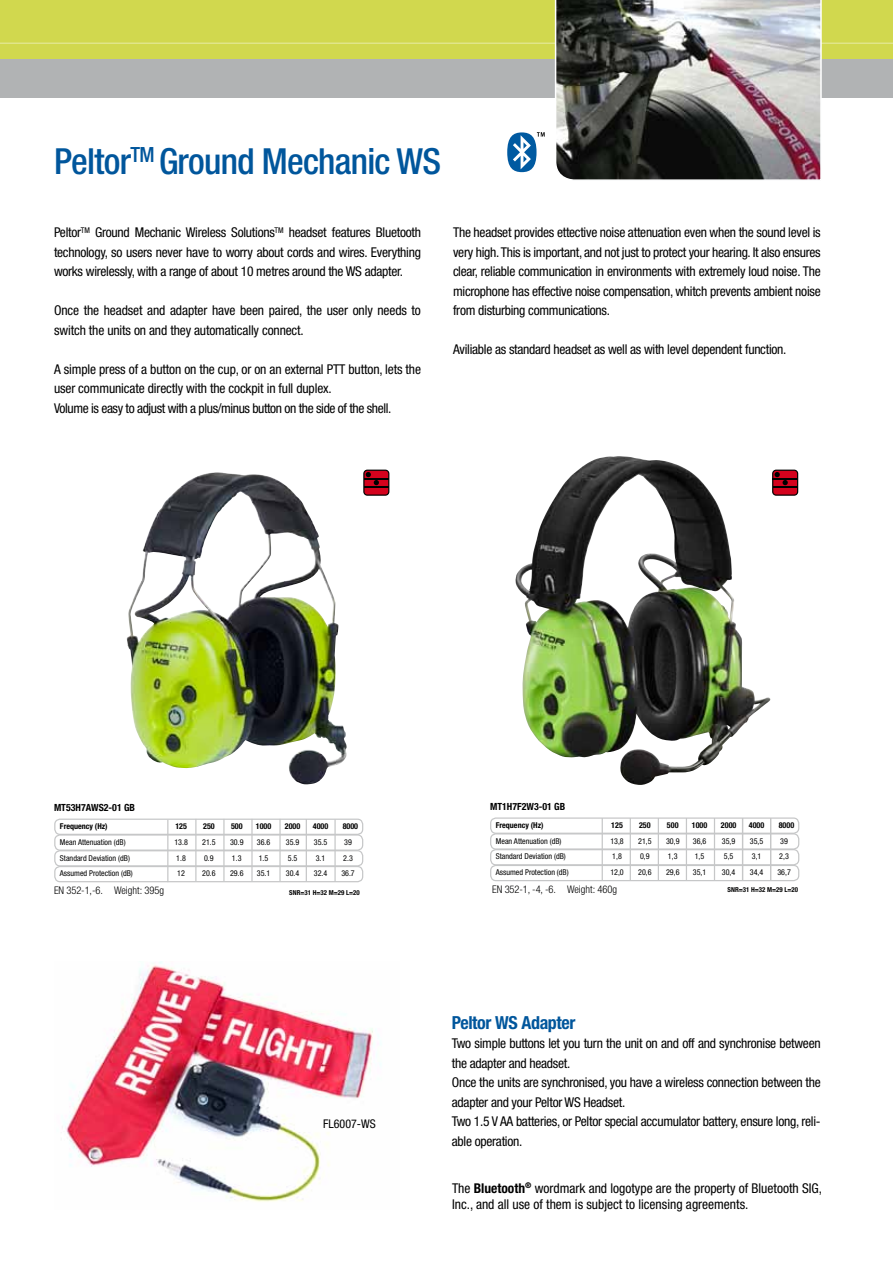
<style>
.page{position:relative;width:893px;height:1263px;background:#fff}
.page>*{position:absolute;margin:0;border:0;box-sizing:border-box;transform-origin:0 0}
.t1{font:500 condensed 36px "Helvetica Neue";letter-spacing:-.02em;color:#00569c}
.t2{font:700 condensed 18px "Helvetica Neue";letter-spacing:-.02em;color:#00569c}
.t3{font:condensed 13.5px/19.5px "Helvetica Neue";letter-spacing:-.02em;color:#000}
.t4{font:condensed 13.5px/16.2px "Helvetica Neue";color:#000}
.t5{font:condensed 12px "Helvetica Neue";color:#000}
.t6{font:300 condensed 10.5px "Helvetica Neue";color:#000}
.t7{font:700 condensed 9.9px "Helvetica Neue";color:#000}
.t8{font:condensed 8.1px "Helvetica Neue";color:#000}
.t9{font:700 condensed 8.1px "Helvetica Neue";color:#000}
.t10{font:700 condensed 6.75px "Helvetica Neue";color:#000}
.s1{font-weight:700}
</style>
<div class="page">
<img style="left:127px;top:474px;width:214px;height:310px">
<img style="left:62px;top:961px;width:319px;height:241px">
<svg style="left:507px;top:132px;width:38px;height:40px"></svg>
<div style="left:0;top:59px;width:893px;height:38px;background:#b1b3b4"></div>
<div style="left:0;top:0;width:893px;height:59px;background:#d1d84e"></div>
<hr style="left:0;top:43px;width:893px;height:1px;background:#fff">
<svg style="left:363px;top:470px;width:26px;height:26px"></svg>
<img style="left:554px;top:0;width:268px;height:180px">
<hr style="left:167px;top:820px;width:1px;height:62px;background:#c6c7c8">
<hr style="left:195px;top:819px;width:2px;height:62px;background:#c6c7c8">
<hr style="left:223px;top:819px;width:2px;height:62px;background:#c6c7c8">
<hr style="left:251px;top:819px;width:2px;height:62px;background:#c6c7c8">
<hr style="left:279px;top:819px;width:2px;height:62px;background:#c6c7c8">
<div style="left:54px;top:818px;width:309px;height:17px;border:1px solid #c6c7c8;border-radius:5px"></div>
<div style="left:54px;top:834px;width:309px;height:17px;border:1px solid #c6c7c8;border-radius:5px"></div>
<div style="left:54px;top:850px;width:309px;height:16px;border:1px solid #c6c7c8;border-radius:5px"></div>
<div style="left:54px;top:866px;width:309px;height:16px;border:1px solid #c6c7c8;border-radius:5px"></div>
<hr style="left:306px;top:819px;width:1px;height:62px;background:#c6c7c8">
<hr style="left:334px;top:819px;width:2px;height:63px;background:#c6c7c8">
<img style="left:515px;top:456px;width:197px;height:329px">
<hr style="left:602px;top:818px;width:1px;height:62px;background:#c6c7c8">
<div style="left:490px;top:817px;width:309px;height:17px;border:1px solid #c6c7c8;border-radius:5px"></div>
<div style="left:490px;top:833px;width:309px;height:17px;border:1px solid #c6c7c8;border-radius:5px"></div>
<div style="left:490px;top:849px;width:309px;height:16px;border:1px solid #c6c7c8;border-radius:5px"></div>
<div style="left:490px;top:865px;width:309px;height:16px;border:1px solid #c6c7c8;border-radius:5px"></div>
<hr style="left:630px;top:818px;width:1px;height:62px;background:#c6c7c8">
<hr style="left:658px;top:818px;width:1px;height:62px;background:#c6c7c8">
<hr style="left:686px;top:818px;width:1px;height:62px;background:#c6c7c8">
<hr style="left:714px;top:818px;width:1px;height:62px;background:#c6c7c8">
<hr style="left:742px;top:818px;width:1px;height:62px;background:#c6c7c8">
<hr style="left:770px;top:818px;width:1px;height:62px;background:#c6c7c8">
<svg style="left:772px;top:470px;width:26px;height:26px"></svg>
<h1 class="t1" style="left:54px;top:139px;width:389px">Peltor<sup>TM</sup> Ground Mechanic WS</h1>
<p class="t3" style="left:54px;top:223px;width:368px;text-align:justify">Peltor<sup>TM</sup> Ground Mechanic Wireless Solutions<sup>TM</sup> headset features Bluetooth technology, so users never have to worry about cords and wires. Everything works wirelessly, with a range of about 10 metres around the WS adapter.</p>
<p class="t3" style="left:54px;top:301px;width:368px">Once the headset and adapter have been paired, the user only needs to switch the units on and they automatically connect.</p>
<p class="t3" style="left:54px;top:359px;width:369px">A simple press of a button on the cup, or on an external PTT button, lets the user communicate directly with the cockpit in full duplex.<br>Volume is easy to adjust with a plus/minus button on the side of the shell.</p>
<p class="t3" style="left:453px;top:223px;width:369px;text-align:justify">The headset provides ettective noise attenuation even when the sound level is very high. This is important, and not just to protect your hearing. It also ensures clear, reliable communication in environments with extremely loud noise. The microphone has effective noise compensation, whitch prevents ambient noise from disturbing communications.</p>
<p class="t3" style="left:453px;top:340px;width:335px">Aviliable as standard headset as well as with level dependent function.</p>
<p class="t7" style="left:490px;top:800px;width:77px">MT1H7F2W3-01 GB</p>
<p class="t9" style="left:496px;top:820px;width:49px">Frequency (Hz)</p>
<p class="t9" style="left:611px;top:820px;width:13px">125</p>
<p class="t9" style="left:639px;top:820px;width:13px">250</p>
<p class="t9" style="left:667px;top:820px;width:13px">500</p>
<p class="t9" style="left:692px;top:820px;width:17px">1000</p>
<p class="t9" style="left:721px;top:820px;width:17px">2000</p>
<p class="t9" style="left:749px;top:820px;width:17px">4000</p>
<p class="t9" style="left:779px;top:820px;width:17px">8000</p>
<p class="t8" style="left:496px;top:836px;width:67px">Mean Attenuation (dB)</p>
<p class="t8" style="left:610px;top:836px;width:15px">13,8</p>
<p class="t8" style="left:638px;top:836px;width:15px">21,5</p>
<p class="t8" style="left:666px;top:836px;width:15px">30,9</p>
<p class="t8" style="left:693px;top:836px;width:15px">36,6</p>
<p class="t8" style="left:722px;top:836px;width:15px">35,9</p>
<p class="t8" style="left:750px;top:836px;width:15px">35,5</p>
<p class="t8" style="left:780px;top:836px;width:9px">39</p>
<p class="t8" style="left:496px;top:852px;width:72px">Standard Deviation (dB)</p>
<p class="t8" style="left:612px;top:852px;width:11px">1,8</p>
<p class="t8" style="left:640px;top:852px;width:11px">0,9</p>
<p class="t8" style="left:668px;top:852px;width:11px">1,3</p>
<p class="t8" style="left:695px;top:852px;width:11px">1,5</p>
<p class="t8" style="left:724px;top:852px;width:11px">5,5</p>
<p class="t8" style="left:752px;top:852px;width:11px">3,1</p>
<p class="t8" style="left:779px;top:852px;width:11px">2,3</p>
<p class="t8" style="left:496px;top:867px;width:74px">Assumed Protection (dB)</p>
<p class="t8" style="left:610px;top:867px;width:15px">12,0</p>
<p class="t8" style="left:638px;top:867px;width:15px">20,6</p>
<p class="t8" style="left:666px;top:867px;width:15px">29,6</p>
<p class="t8" style="left:693px;top:867px;width:15px">35,1</p>
<p class="t8" style="left:722px;top:867px;width:15px">30,4</p>
<p class="t8" style="left:750px;top:867px;width:15px">34,4</p>
<p class="t8" style="left:777px;top:867px;width:15px">36,7</p>
<p class="t7" style="left:54px;top:801px;width:83px">MT53H7AWS2-01 GB</p>
<p class="t9" style="left:60px;top:821px;width:49px">Frequency (Hz)</p>
<p class="t9" style="left:175px;top:821px;width:13px">125</p>
<p class="t9" style="left:203px;top:821px;width:13px">250</p>
<p class="t9" style="left:231px;top:821px;width:13px">500</p>
<p class="t9" style="left:256px;top:821px;width:17px">1000</p>
<p class="t9" style="left:285px;top:821px;width:17px">2000</p>
<p class="t9" style="left:313px;top:821px;width:17px">4000</p>
<p class="t9" style="left:343px;top:821px;width:17px">8000</p>
<p class="t8" style="left:60px;top:837px;width:67px">Mean Attenuation (dB)</p>
<p class="t8" style="left:174px;top:837px;width:15px">13.8</p>
<p class="t8" style="left:202px;top:837px;width:15px">21.5</p>
<p class="t8" style="left:230px;top:837px;width:15px">30.9</p>
<p class="t8" style="left:257px;top:837px;width:15px">36.6</p>
<p class="t8" style="left:286px;top:837px;width:15px">35.9</p>
<p class="t8" style="left:314px;top:837px;width:15px">35.5</p>
<p class="t8" style="left:344px;top:837px;width:9px">39</p>
<p class="t8" style="left:60px;top:853px;width:72px">Standard Deviation (dB)</p>
<p class="t8" style="left:176px;top:853px;width:11px">1.8</p>
<p class="t8" style="left:204px;top:853px;width:11px">0.9</p>
<p class="t8" style="left:232px;top:853px;width:11px">1.3</p>
<p class="t8" style="left:259px;top:853px;width:11px">1.5</p>
<p class="t8" style="left:288px;top:853px;width:11px">5.5</p>
<p class="t8" style="left:316px;top:853px;width:11px">3.1</p>
<p class="t8" style="left:343px;top:853px;width:11px">2.3</p>
<p class="t8" style="left:60px;top:869px;width:74px">Assumed Protection (dB)</p>
<p class="t8" style="left:177px;top:869px;width:9px">12</p>
<p class="t8" style="left:202px;top:869px;width:15px">20.6</p>
<p class="t8" style="left:230px;top:869px;width:15px">29.6</p>
<p class="t8" style="left:257px;top:869px;width:15px">35.1</p>
<p class="t8" style="left:286px;top:869px;width:15px">30.4</p>
<p class="t8" style="left:314px;top:869px;width:15px">32.4</p>
<p class="t8" style="left:341px;top:869px;width:15px">36.7</p>
<p class="t10" style="left:289px;top:888px;width:72px">SNR=31 H=32 M=29 L=20</p>
<p class="t6" style="left:54px;top:885px;width:112px">EN 352-1,-6. Weight: 395g</p>
<p class="t6" style="left:492px;top:883px;width:126px">EN 352-1, -4, -6. Weight: 460g</p>
<p class="t10" style="left:728px;top:886px;width:72px">SNR=31 H=32 M=29 L=20</p>
<p class="t5" style="left:323px;top:1117px;width:54px">FL6007-WS</p>
<h2 class="t2" style="left:452px;top:1011px;width:125px">Peltor WS Adapter</h2>
<p class="t3" style="left:452px;top:1034px;width:370px">Two simple buttons let you turn the unit on and off and synchronise between the adapter and headset.<br>Once the units are synchronised, you have a wireless connection between the adapter and your Peltor WS Headset.<br>Two 1.5 V AA batteries, or Peltor special accumulator battery, ensure long, reli&shy;able operation.</p>
<p class="t4" style="left:452px;top:1180px;width:371px">The <span class="s1">Bluetooth</span><sup>®</sup> wordmark and logotype are the property of Bluetooth SIG,<br>Inc., and all use of them is subject to licensing agreements.</p>
</div>
